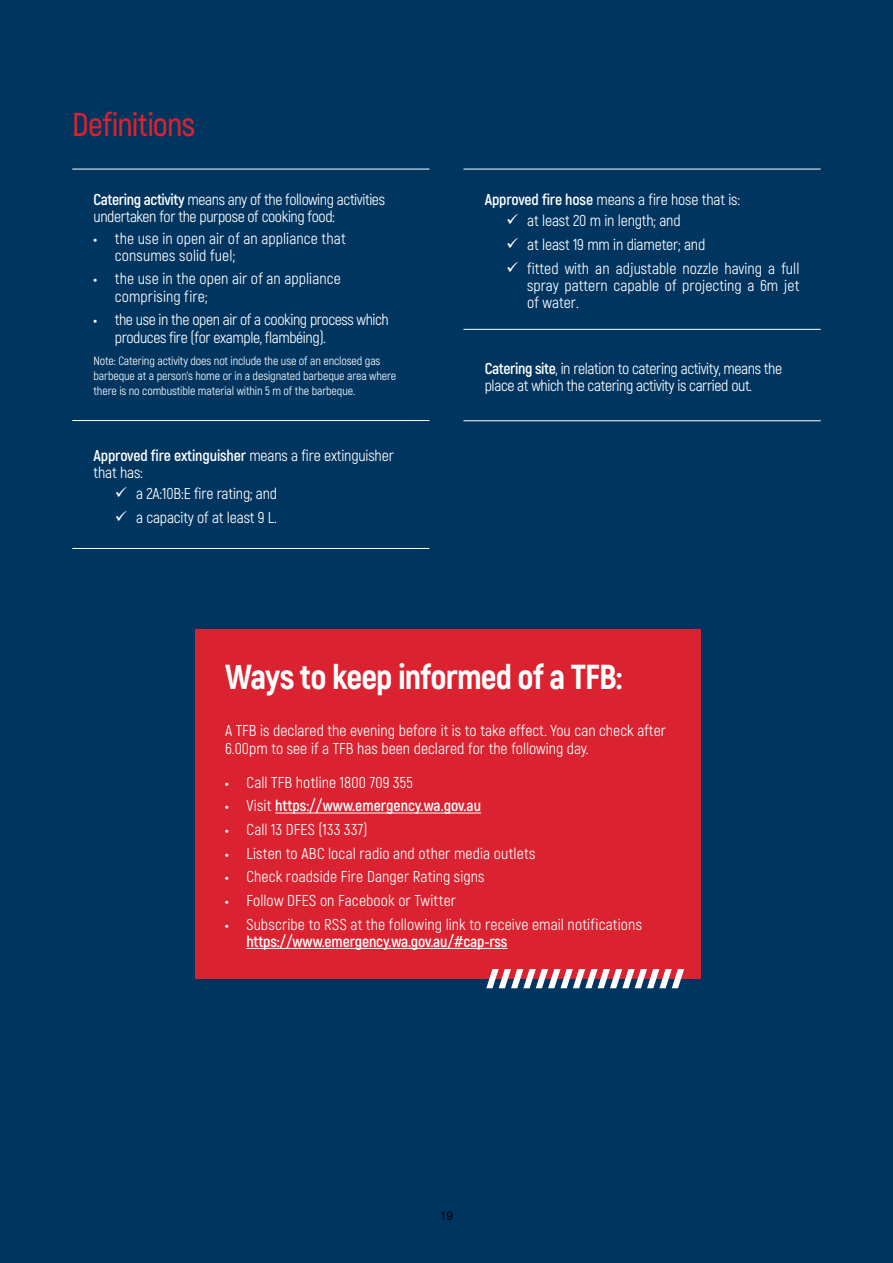
<style>
.page{position:relative;width:893px;height:1263px;background:#003560}
.page>*{position:absolute;margin:0;border:0;box-sizing:border-box;transform-origin:0 0}
.t1{font:800 34.65px "Akrobat";letter-spacing:-.025em;color:#fff}
.t2{font:600 33px "Akrobat";letter-spacing:-.025em;color:#db2230}
.t3{font:15.75px/17.2px "Akrobat";color:#fff}
.t4{font:15.75px/17.2px "Akrobat";letter-spacing:-.025em;color:#fff}
.t5{font:700 15.75px "Akrobat";color:#fff}
.t6{font:12px/15px "Akrobat";letter-spacing:-.01em;color:#fff}
.t7{font:12px "Arial";color:#000}
.s1{font-weight:700}
.s2{font-weight:900;font-size:15px}
.s3{font-weight:400}
</style>
<div class="page">
<div style="left:195px;top:629px;width:506px;height:350px;background:#db2230"></div>
<hr style="left:275px;top:813px;width:206px;height:1px;background:#fff">
<hr style="left:246px;top:948px;width:261px;height:1px;background:#fff">
<svg style="left:486px;top:969px;width:198px;height:19px"></svg>
<hr style="left:72px;top:169px;width:357px;height:1px;background:#fff">
<hr style="left:72px;top:420px;width:357px;height:1px;background:#fff">
<hr style="left:72px;top:548px;width:357px;height:1px;background:#fff">
<hr style="left:463px;top:169px;width:358px;height:1px;background:#fff">
<hr style="left:463px;top:329px;width:358px;height:1px;background:#fff">
<hr style="left:463px;top:420px;width:358px;height:1px;background:#fff">
<h2 class="t2" style="left:72px;top:105px;width:125px">Definitions</h2>
<p class="t4" style="left:94px;top:191px;width:293px"><span class="s1">Catering activity</span> means any of the following activities undertaken for the purpose of cooking food:</p>
<p class="t3" style="left:115px;top:229px;width:232px;text-indent:-21px"><span class="s2">•</span> the use in open air of an appliance that consumes solid fuel;</p>
<p class="t3" style="left:115px;top:270px;width:228px;text-indent:-21px"><span class="s2">•</span> the use in the open air of an appliance comprising fire;</p>
<p class="t4" style="left:115px;top:311px;width:276px;text-indent:-21px"><span class="s2">•</span> the use in the open air of a cooking process which produces fire (for example, flambéing).</p>
<p class="t6" style="left:94px;top:353px;width:304px">Note: Catering activity does not include the use of an enclosed gas barbeque at a person’s home or in a designated barbeque area where there is no combustible material within 5 m of the barbeque.</p>
<p class="t3" style="left:94px;top:446px;width:302px"><span class="s1">Approved fire extinguisher</span> means a fire extinguisher that has:</p>
<p class="t3" style="left:115px;top:485px;width:164px">✓ a 2A:10B:E fire rating; and</p>
<p class="t3" style="left:115px;top:509px;width:164px">✓ a capacity of at least 9 L.</p>
<p class="t3" style="left:485px;top:191px;width:257px"><span class="s1">Approved fire hose</span> means a fire hose that is:</p>
<p class="t3" style="left:506px;top:212px;width:176px">✓ at least 20 m in length; and</p>
<p class="t3" style="left:506px;top:236px;width:201px">✓ at least 19 mm in diameter; and</p>
<p class="t3" style="left:527px;top:259px;width:274px;text-align:justify;text-indent:-21px">✓ fitted with an adjustable nozzle having a full spray pattern capable of projecting a 6m jet of water.</p>
<p class="t4" style="left:485px;top:359px;width:299px"><span class="s1">Catering site</span>, in relation to catering activity, means the place at which the catering activity is carried out.</p>
<h1 class="t1" style="left:225px;top:655px;width:399px">Ways to keep informed of a TFB:</h1>
<p class="t3" style="left:225px;top:722px;width:442px">A TFB is declared the evening before it is to take effect. You can check after<br>6.00pm to see if a TFB has been declared for the following day.</p>
<p class="t3" style="left:225px;top:774px;width:189px"><span class="s2">•</span> Call TFB hotline 1800 709 355</p>
<p class="t5" style="left:225px;top:796px;width:258px"><span class="s2">•</span> <span class="s3">Visit</span> https://www.emergency.wa.gov.au</p>
<p class="t3" style="left:225px;top:821px;width:144px"><span class="s2">•</span> Call 13 DFES (133 337)</p>
<p class="t3" style="left:225px;top:844px;width:312px"><span class="s2">•</span> Listen to ABC local radio and other media outlets</p>
<p class="t3" style="left:225px;top:868px;width:261px"><span class="s2">•</span> Check roadside Fire Danger Rating signs</p>
<p class="t3" style="left:225px;top:892px;width:232px"><span class="s2">•</span> Follow DFES on Facebook or Twitter</p>
<p class="t3" style="left:246px;top:915px;width:397px;text-indent:-21px"><span class="s2">•</span> Subscribe to RSS at the following link to receive email notifications <span class="s1">https://www.emergency.wa.gov.au/#cap-rss</span></p>
<p class="t7" style="left:440px;top:1207px;width:15px">19</p>
</div>
